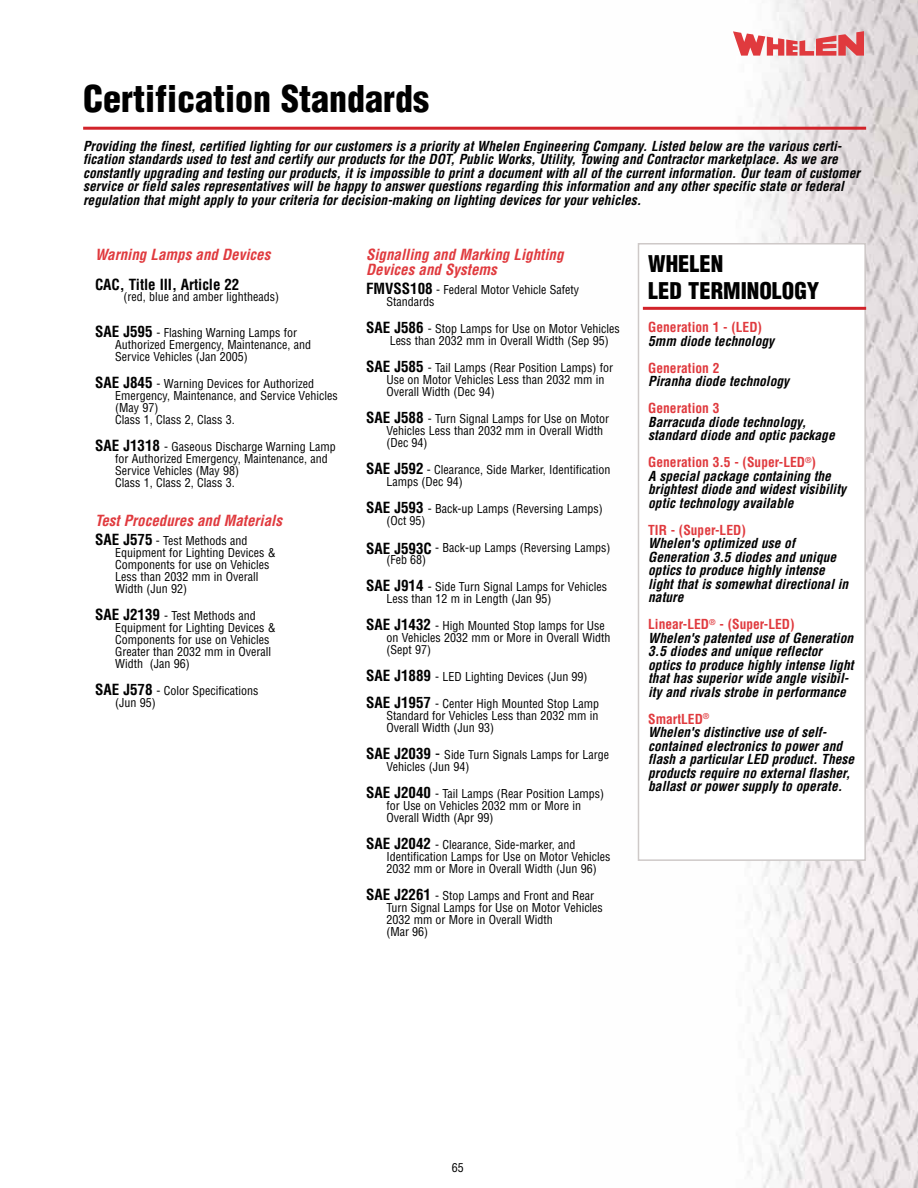
<style>
.page{position:relative;width:918px;height:1188px;background:#fff}
.page>*{position:absolute;margin:0;border:0;box-sizing:border-box;transform-origin:0 0}
.t1{font:900 condensed 36px "Helvetica";color:#000}
.t2{font:900 condensed 22.5px/27.5px "Helvetica";color:#000}
.t3{font:italic 700 condensed 15px/15px "Helvetica";color:#e03a3e}
.t4{font:700 condensed 15px "Helvetica";letter-spacing:-.005em;color:#000}
.t5{font:italic 700 condensed 13.5px/13.5px "Helvetica";color:#000}
.t6{font:700 condensed 13.5px "Helvetica";color:#e03a3e}
.t7{font:condensed 12px/12px "Helvetica";color:#000}
.s1{font-weight:700;font-size:15px}
.s2{font-size:15px}
.s3{font-style:normal;color:#e03a3e}
</style>
<div class="page">
<img style="left:580px;top:0;width:338px;height:1188px">
<svg style="left:733px;top:31px;width:131px;height:25px"></svg>
<div style="left:638px;top:244px;width:227px;height:616px;background:#fff"></div>
<div style="left:638px;top:243px;width:228px;height:618px;border:2px solid #cec9c8"></div>
<hr style="left:83px;top:127px;width:783px;height:3px;background:#d2232a">
<hr style="left:643px;top:307px;width:223px;height:3px;background:#d2232a">
<h1 class="t1" style="left:83px;top:76px;width:347px">Certification Standards</h1>
<p class="t5" style="left:83px;top:139px;width:778px">Providing the finest, certified lighting for our customers is a priority at Whelen Engineering Company. Listed below are the various certi&shy;fication standards used to test and certify our products for the DOT, Public Works, Utility, Towing and Contractor marketplace. As we are constantly upgrading and testing our products, it is impossible to print a document with all of the current information. Our team of customer service or field sales representatives will be happy to answer questions regarding this information and any other specific state or federal regulation that might apply to your criteria for decision-making on lighting devices for your vehicles.</p>
<p class="t3" style="left:95px;top:247px;width:177px">Warning Lamps and Devices</p>
<p class="t4" style="left:95px;top:275px;width:146px">CAC, Title III, Article 22</p>
<p class="t7" style="left:124px;top:291px;width:157px">(red, blue and amber lightheads)</p>
<p class="t7" style="left:115px;top:326px;width:197px;text-indent:-20px"><span class="s1">SAE J595</span> - Flashing Warning Lamps for<br>Authorized Emergency, Maintenance, and<br>Service Vehicles (Jan 2005)</p>
<p class="t7" style="left:115px;top:377px;width:224px;text-indent:-20px"><span class="s1">SAE J845</span> - Warning Devices for Authorized<br>Emergency, Maintenance, and Service Vehicles (May 97)<br>Class 1, Class 2, Class 3.</p>
<p class="t7" style="left:115px;top:440px;width:222px;text-indent:-20px"><span class="s1">SAE J1318</span> - Gaseous Discharge Warning Lamp for Authorized Emergency, Maintenance, and Service Vehicles (May 98)<br>Class 1, Class 2, Class 3.</p>
<p class="t3" style="left:95px;top:513px;width:189px">Test Procedures and Materials</p>
<p class="t7" style="left:115px;top:535px;width:162px;text-indent:-20px"><span class="s1">SAE J575</span> - Test Methods and<br>Equipment for Lighting Devices &amp;<br>Components for use on Vehicles<br>Less than 2032 mm in Overall<br>Width (Jun 92)</p>
<p class="t7" style="left:115px;top:610px;width:162px;text-indent:-20px"><span class="s1">SAE J2139</span> - Test Methods and<br>Equipment for Lighting Devices &amp;<br>Components for use on Vehicles<br>Greater than 2032 mm in Overall<br>Width (Jan 96)</p>
<p class="t7" style="left:115px;top:685px;width:145px;text-indent:-20px"><span class="s1">SAE J578</span> - Color Specifications (Jun 95)</p>
<p class="t3" style="left:366px;top:247px;width:199px">Signalling and Marking Lighting<br>Devices and Systems</p>
<p class="t7" style="left:386px;top:284px;width:194px;text-indent:-20px"><span class="s1">FMVSS108</span> - Federal Motor Vehicle Safety<br>Standards</p>
<p class="t7" style="left:390px;top:323px;width:232px;text-indent:-24px"><span class="s1">SAE J586</span> - Stop Lamps for Use on Motor Vehicles<br>Less than 2032 mm in Overall Width (Sep 95)</p>
<p class="t7" style="left:386px;top:362px;width:228px;text-indent:-20px"><span class="s1">SAE J585</span> - Tail Lamps (Rear Position Lamps) for<br>Use on Motor Vehicles Less than 2032 mm in<br>Overall Width (Dec 94)</p>
<p class="t7" style="left:386px;top:413px;width:224px;text-indent:-20px"><span class="s1">SAE J588</span> - Turn Signal Lamps for Use on Motor<br>Vehicles Less than 2032 mm in Overall Width (Dec 94)</p>
<p class="t7" style="left:386px;top:464px;width:226px;text-indent:-20px"><span class="s1">SAE J592</span> - Clearance, Side Marker, Identification<br>Lamps (Dec 94)</p>
<p class="t7" style="left:386px;top:503px;width:218px;text-indent:-20px"><span class="s1">SAE J593</span> - Back-up Lamps (Reversing Lamps) (Oct 95)</p>
<p class="t7" style="left:386px;top:542px;width:225px;text-indent:-20px"><span class="s1">SAE J593C</span> - Back-up Lamps (Reversing Lamps) (Feb 68)</p>
<p class="t7" style="left:386px;top:581px;width:222px;text-indent:-20px"><span class="s1">SAE J914</span> - Side Turn Signal Lamps for Vehicles<br>Less than 12 m in Length (Jan 95)</p>
<p class="t7" style="left:386px;top:620px;width:226px;text-indent:-20px"><span class="s1">SAE J1432</span> - High Mounted Stop lamps for Use on Vehicles 2032 mm or More in Overall Width (Sept 97)</p>
<p class="t7" style="left:366px;top:671px;width:223px"><span class="s1">SAE J1889</span> - LED Lighting Devices (Jun 99)</p>
<p class="t7" style="left:386px;top:698px;width:214px;text-align:justify;text-indent:-20px"><span class="s1">SAE J1957</span> - Center High Mounted Stop Lamp Standard for Vehicles Less than 2032 mm in Overall Width (Jun 93)</p>
<p class="t7" style="left:386px;top:749px;width:224px;text-indent:-20px"><span class="s1">SAE J2039</span> <span class="s2">-</span> Side Turn Signals Lamps for Large<br>Vehicles (Jun 94)</p>
<p class="t7" style="left:386px;top:788px;width:219px;text-indent:-20px"><span class="s1">SAE J2040</span> - Tail Lamps (Rear Position Lamps) for Use on Vehicles 2032 mm or More in<br>Overall Width (Apr 99)</p>
<p class="t7" style="left:386px;top:839px;width:226px;text-indent:-20px"><span class="s1">SAE J2042</span> - Clearance, Side-marker, and<br>Identification Lamps for Use on Motor Vehicles<br>2032 mm or More in Overall Width (Jun 96)</p>
<p class="t7" style="left:386px;top:890px;width:218px;text-indent:-20px"><span class="s1">SAE J2261</span> - Stop Lamps and Front and Rear<br>Turn Signal Lamps for Use on Motor Vehicles<br>2032 mm or More in Overall Width<br>(Mar 96)</p>
<h2 class="t2" style="left:648px;top:249px;width:173px">WHELEN<br>LED TERMINOLOGY</h2>
<p class="t6" style="left:648px;top:319px;width:115px">Generation 1 - (LED)</p>
<p class="t5" style="left:648px;top:334px;width:127px">5mm diode technology</p>
<p class="t6" style="left:648px;top:360px;width:73px">Generation 2</p>
<p class="t5" style="left:648px;top:375px;width:142px">Piranha diode technology</p>
<p class="t6" style="left:648px;top:400px;width:73px">Generation 3</p>
<p class="t5" style="left:648px;top:415px;width:188px">Barracuda diode technology, standard diode and optic package</p>
<p class="t5" style="left:648px;top:456px;width:199px"><span class="s3">Generation 3.5 - (Super-LED</span><sup>®</sup><span class="s3">)<br></span>A special package containing the brightest diode and widest visibility optic technology available</p>
<p class="t6" style="left:648px;top:522px;width:99px">TIR - (Super-LED)</p>
<p class="t5" style="left:648px;top:537px;width:202px">Whelen's optimized use of<br>Generation 3.5 diodes and unique optics to produce highly intense light that is somewhat directional in nature</p>
<p class="t5" style="left:648px;top:618px;width:207px"><span class="s3">Linear-LED</span><sup>®</sup> <span class="s3">- (Super-LED)<br></span>Whelen's patented use of Generation 3.5 diodes and unique reflector optics to produce highly intense light that has superior wide angle visibil&shy;ity and rivals strobe in performance</p>
<p class="t5" style="left:648px;top:712px;width:208px"><span class="s3">SmartLED</span><sup>®<br></sup>Whelen's distinctive use of self&shy;contained electronics to power and flash a particular LED product. These products require no external flasher, ballast or power supply to operate.</p>
<p class="t7" style="left:452px;top:1161px;width:13px">65</p>
</div>
